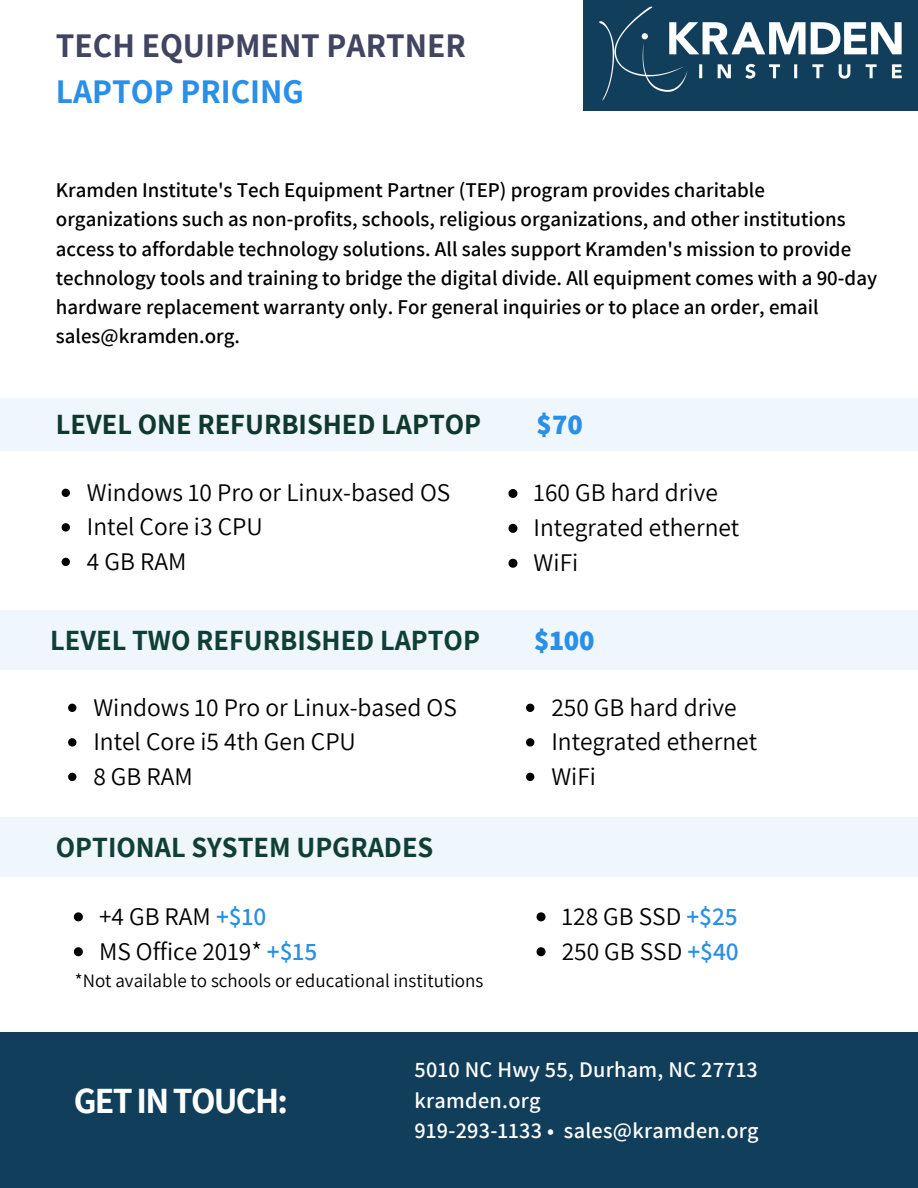
<style>
.page{position:relative;width:918px;height:1188px;background:#fff}
.page>*{position:absolute;margin:0;border:0;box-sizing:border-box;transform-origin:0 0}
.t1{font:700 36px "Assistant";letter-spacing:-.05em;color:#fff}
.t2{font:700 33.75px "Assistant";color:#414562}
.t3{font:700 33.75px "Assistant";color:#2a8fe6}
.t4{font:700 28.65px "Assistant";color:#0e392c}
.t5{font:800 28.65px "Assistant";color:#2a8fe6}
.t6{font:25.35px "Assistant";color:#000}
.t7{font:600 22.35px "Assistant";letter-spacing:.015em;color:#fff}
.t8{font:600 21px/29.2px "Assistant";color:#000}
.t9{font:19.05px "Assistant";color:#000}
.s1{font-weight:600;color:#2a8fe6}
</style>
<div class="page">
<div style="left:0;top:1032px;width:918px;height:156px;background:#103e5b"></div>
<div style="left:0;top:398px;width:918px;height:52px;background:#eff6fd"></div>
<div style="left:0;top:610px;width:918px;height:60px;background:#eff6fd"></div>
<div style="left:0;top:817px;width:918px;height:60px;background:#eff6fd"></div>
<img style="left:584px;top:0;width:334px;height:110px">
<svg style="left:62px;top:489px;width:8px;height:8px"></svg>
<svg style="left:62px;top:523px;width:8px;height:9px"></svg>
<svg style="left:62px;top:558px;width:8px;height:8px"></svg>
<svg style="left:68px;top:704px;width:8px;height:8px"></svg>
<svg style="left:68px;top:738px;width:8px;height:9px"></svg>
<svg style="left:68px;top:773px;width:8px;height:8px"></svg>
<svg style="left:74px;top:912px;width:9px;height:9px"></svg>
<svg style="left:74px;top:947px;width:9px;height:9px"></svg>
<svg style="left:508px;top:489px;width:9px;height:9px"></svg>
<svg style="left:508px;top:524px;width:9px;height:9px"></svg>
<svg style="left:508px;top:559px;width:9px;height:9px"></svg>
<svg style="left:526px;top:704px;width:8px;height:8px"></svg>
<svg style="left:526px;top:738px;width:8px;height:9px"></svg>
<svg style="left:526px;top:773px;width:8px;height:8px"></svg>
<svg style="left:537px;top:912px;width:9px;height:9px"></svg>
<svg style="left:537px;top:947px;width:9px;height:9px"></svg>
<p class="t2" style="left:56px;top:22px;width:411px">TECH EQUIPMENT PARTNER</p>
<p class="t3" style="left:56px;top:68px;width:250px">LAPTOP PRICING</p>
<p class="t8" style="left:56px;top:175px;width:823px">Kramden Institute's Tech Equipment Partner (TEP) program provides charitable organizations such as non-profits, schools, religious organizations, and other institutions access to affordable technology solutions. All sales support Kramden's mission to provide technology tools and training to bridge the digital divide. All equipment comes with a 90-day hardware replacement warranty only. For general inquiries or to place an order, email sales@kramden.org.</p>
<p class="t4" style="left:56px;top:405px;width:427px">LEVEL ONE REFURBISHED LAPTOP</p>
<p class="t5" style="left:537px;top:405px;width:48px">$70</p>
<p class="t6" style="left:87px;top:475px;width:365px">Windows 10 Pro or Linux-based OS</p>
<p class="t6" style="left:87px;top:509px;width:177px">Intel Core i3 CPU</p>
<p class="t6" style="left:87px;top:544px;width:101px">4 GB RAM</p>
<p class="t6" style="left:534px;top:475px;width:186px">160 GB hard drive</p>
<p class="t6" style="left:534px;top:510px;width:207px">Integrated ethernet</p>
<p class="t6" style="left:534px;top:545px;width:46px">WiFi</p>
<p class="t4" style="left:50px;top:621px;width:431px">LEVEL TWO REFURBISHED LAPTOP</p>
<p class="t5" style="left:534px;top:621px;width:62px">$100</p>
<p class="t6" style="left:93px;top:690px;width:365px">Windows 10 Pro or Linux-based OS</p>
<p class="t6" style="left:93px;top:724px;width:264px">Intel Core i5 4th Gen CPU</p>
<p class="t6" style="left:93px;top:759px;width:101px">8 GB RAM</p>
<p class="t4" style="left:56px;top:828px;width:379px">OPTIONAL SYSTEM UPGRADES</p>
<p class="t6" style="left:99px;top:899px;width:169px">+4 GB RAM <span class="s1">+$10</span></p>
<p class="t6" style="left:99px;top:934px;width:220px">MS Office 2019* <span class="s1">+$15</span></p>
<p class="t9" style="left:75px;top:967px;width:410px">*Not available to schools or educational institutions</p>
<p class="t6" style="left:551px;top:690px;width:187px">250 GB hard drive</p>
<p class="t6" style="left:551px;top:724px;width:207px">Integrated ethernet</p>
<p class="t6" style="left:551px;top:759px;width:46px">WiFi</p>
<p class="t6" style="left:562px;top:899px;width:178px">128 GB SSD <span class="s1">+$25</span></p>
<p class="t6" style="left:562px;top:934px;width:179px">250 GB SSD <span class="s1">+$40</span></p>
<p class="t1" style="left:74px;top:1076px;width:216px">GETINTOUCH:</p>
<p class="t7" style="left:415px;top:1054px;width:345px">5010 NC Hwy 55, Durham, NC 27713</p>
<p class="t7" style="left:415px;top:1085px;width:128px">kramden.org</p>
<p class="t7" style="left:415px;top:1115px;width:346px">919-293-1133 • sales@kramden.org</p>
</div>
